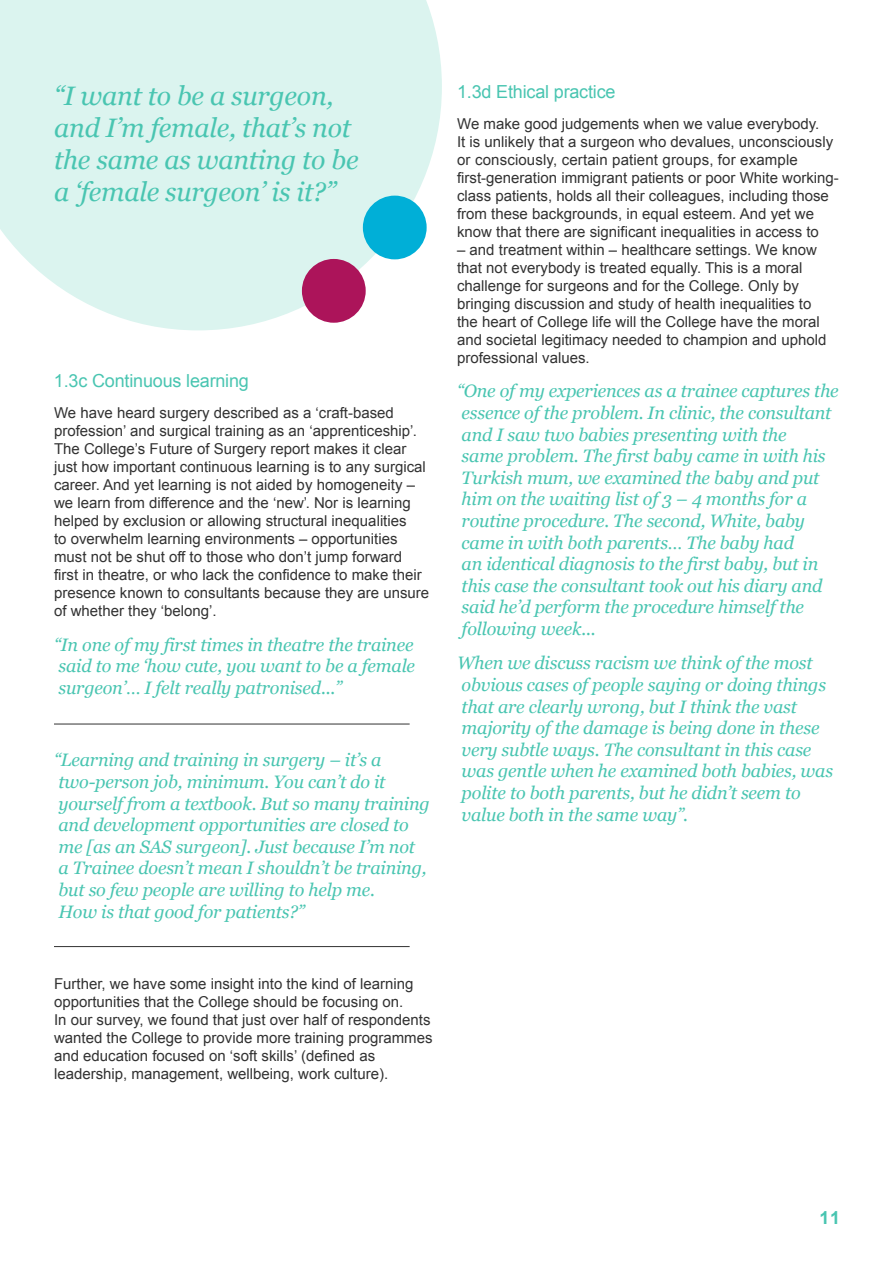
<style>
.page{position:relative;width:893px;height:1263px;background:#fff}
.page>*{position:absolute;margin:0;border:0;box-sizing:border-box;transform-origin:0 0}
.t1{font:italic 26.7px/32px "Georgia";letter-spacing:-.01em;color:#49c5b1}
.t2{font:italic 18px/21.6px "Georgia";letter-spacing:-.01em;color:#49c5b1}
.t3{font:18px "Arial";letter-spacing:-.01em;color:#49c5b1}
.t4{font:700 18px "Arial";color:#49c5b1}
.t5{font:15px/18px "Arial";color:#323232}
</style>
<div class="page">
<svg style="left:0;top:0;width:442px;height:330px;background:#def5f0"></svg>
<div style="left:363px;top:196px;width:64px;height:63px;background:#00afd7;border-radius:50%"></div>
<div style="left:302px;top:259px;width:64px;height:64px;background:#ac145a;border-radius:50%"></div>
<hr style="left:54px;top:724px;width:356px;height:1px;background:#323232">
<hr style="left:54px;top:946px;width:356px;height:1px;background:#323232">
<h1 class="t1" style="left:54px;top:79px;width:306px">“I want to be a surgeon, and I’m female, that’s not the same as wanting to be a ‘female surgeon’ is it?”</h1>
<p class="t3" style="left:54px;top:369px;width:196px">1.3c Continuous learning</p>
<p class="t5" style="left:54px;top:404px;width:377px">We have heard surgery described as a ‘craft-based profession’ and surgical training as an ‘apprenticeship’.<br>The College’s Future of Surgery report makes it clear just how important continuous learning is to any surgical career. And yet learning is not aided by homogeneity – we learn from difference and the ‘new’. Nor is learning helped by exclusion or allowing structural inequalities<br>to overwhelm learning environments – opportunities must not be shut off to those who don’t jump forward first in theatre, or who lack the confidence to make their presence known to consultants because they are unsure of whether they ‘belong’.</p>
<p class="t2" style="left:54px;top:633px;width:363px;text-align:justify">“In one of my first times in theatre the trainee said to me ‘how cute, you want to be a female surgeon’… I felt really patronised...”</p>
<p class="t2" style="left:54px;top:749px;width:377px">“Learning and training in surgery – it’s a two-person job, minimum. You can’t do it yourself from a textbook. But so many training and development opportunities are closed to me [as an SAS surgeon]. Just because I’m not<br>a Trainee doesn’t mean I shouldn’t be training, but so few people are willing to help me.<br>How is that good for patients?”</p>
<p class="t5" style="left:54px;top:975px;width:380px">Further, we have some insight into the kind of learning opportunities that the College should be focusing on.<br>In our survey, we found that just over half of respondents wanted the College to provide more training programmes and education focused on ‘soft skills’ (defined as leadership, management, wellbeing, work culture).</p>
<p class="t3" style="left:457px;top:80px;width:160px">1.3d Ethical practice</p>
<p class="t5" style="left:457px;top:115px;width:383px">We make good judgements when we value everybody.<br>It is unlikely that a surgeon who devalues, unconsciously or consciously, certain patient groups, for example first-generation immigrant patients or poor White working&shy;class patients, holds all their colleagues, including those from these backgrounds, in equal esteem. And yet we know that there are significant inequalities in access to</p>
<p class="t5" style="left:457px;top:241px;width:371px">– and treatment within – healthcare settings. We know that not everybody is treated equally. This is a moral challenge for surgeons and for the College. Only by bringing discussion and study of health inequalities to the heart of College life will the College have the moral and societal legitimacy needed to champion and uphold professional values.</p>
<p class="t2" style="left:457px;top:380px;width:383px">“One of my experiences as a trainee captures the essence of the problem. In clinic, the consultant and I saw two babies presenting with the<br>same problem. The first baby came in with his Turkish mum, we examined the baby and put him on the waiting list of 3 – 4 months for a routine procedure. The second, White, baby came in with both parents… The baby had<br>an identical diagnosis to the first baby, but in this case the consultant took out his diary and said he’d perform the procedure himself the following week...</p>
<p class="t2" style="left:457px;top:651px;width:378px">When we discuss racism we think of the most obvious cases of people saying or doing things that are clearly wrong, but I think the vast majority of the damage is being done in these very subtle ways. The consultant in this case was gentle when he examined both babies, was polite to both parents, but he didn’t seem to value both in the same way”.</p>
<p class="t4" style="left:819px;top:1206px;width:22px">11</p>
</div>
